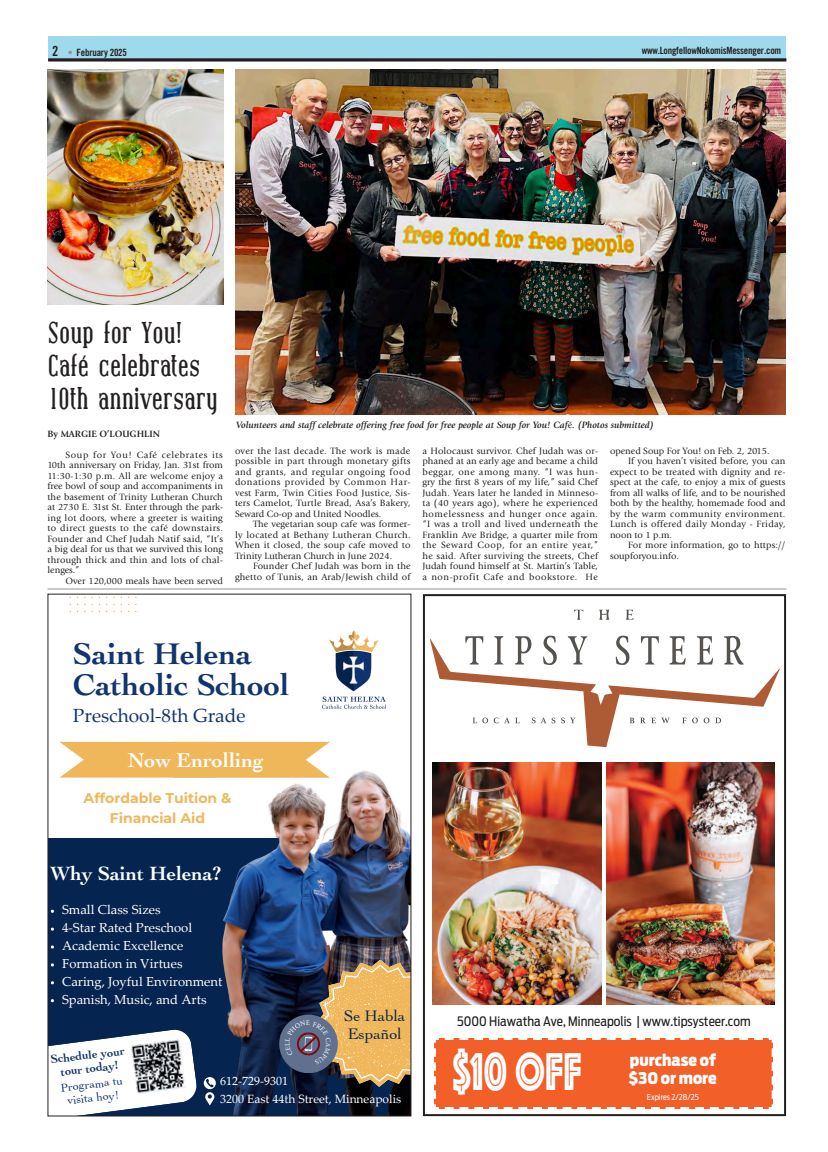
<style>
.page{position:relative;width:828px;height:1152px;background:#fff}
.page>*{position:absolute;margin:0;border:0;box-sizing:border-box;transform-origin:0 0}
.t1{font:55.3px "Phosphate Inline";color:#fff;scale:.73 1}
.t2{font:700 31.5px/30.8px "Cochin";color:#11346f}
.Headline_LNM_MCM{font:700 30px/33px "Covington Cond";color:#231f20}
.t3{font:700 21px "Cochin";color:#fff}
.t4{font:700 20.2px "Cochin";color:#fff}
.t5{font:19.1px "Palatino Linotype";color:#11346f}
.t6{font:900 16px/18px "Antenna Cond";color:#fff}
.t7{font:16px/18px "Cochin";color:#05244f}
.t8{font:700 14px/19.4px "Montserrat";color:#f0b75a;text-align:center}
.t9{font:13px/17.9px "Palatino Linotype";color:#fff}
.t10{font:13px "Antenna Cond";color:#231f20}
.t11{font:12px "Palatino Linotype";color:#fff}
.t12{font:700 12px/13.5px "Cochin";color:#11346f;text-align:center}
.t13{font:12px/13.5px "Cochin";color:#11346f;text-align:center}
.t14{font:10px "Trade Gothic LT Std Bd Cn 20";letter-spacing:-.02em;color:#231f20}
.Body_Copy{font:9.5px/10.5px "Giovanni Std";letter-spacing:.015em;color:#231f20;text-align:justify}
.Cutline{font:italic 700 9.5px "Giovanni Std";color:#231f20}
.Bylines{font:700 9.5px "Giovanni Std";color:#231f20}
.t15{font:8px "Antenna Cond";color:#fff}
.t16{font:6.7px "Road Race Stamp";color:#fff}
.s1{font-size:14px}
.s2{color:#939598}
.s3{font-weight:400;font-style:normal}
</style>
<div class="page">
<div style="left:48px;top:36px;width:738px;height:22px;background:#9fdaec"></div>
<hr style="left:48px;top:58px;width:738px;height:3px;background:#231f20">
<hr style="left:48px;top:589px;width:738px;height:1px;background:#939598">
<div style="left:423px;top:594px;width:363px;height:522px;border:2px solid #231f20"></div>
<img style="left:607px;top:762px;width:168px;height:242px">
<img style="left:433px;top:762px;width:168px;height:242px">
<svg style="left:599px;top:610px;width:11px;height:10px"></svg>
<svg style="left:626px;top:610px;width:8px;height:10px"></svg>
<svg style="left:574px;top:610px;width:9px;height:10px"></svg>
<svg style="left:430px;top:635px;width:350px;height:112px"></svg>
<div style="left:434px;top:1038px;width:339px;height:71px;background:#f25f29"></div>
<svg style="left:70px;top:596px;width:66px;height:16px"></svg>
<svg style="left:59px;top:742px;width:271px;height:36px;background:#f1bd68"></svg>
<div style="left:48px;top:838px;width:246px;height:149px;background:#05244f"></div>
<div style="left:48px;top:977px;width:268px;height:139px;background:#05244f"></div>
<svg style="left:49px;top:1030px;width:148px;height:84px"></svg>
<img style="left:216px;top:755px;width:193px;height:359px">
<img style="left:131px;top:1039px;width:55px;height:55px">
<img style="left:321px;top:630px;width:65px;height:79px">
<svg style="left:204px;top:1077px;width:12px;height:28px"></svg>
<svg style="left:51px;top:945px;width:3px;height:4px"></svg>
<div style="left:279px;top:1015px;width:59px;height:58px;background:#5f718f;border-radius:29px"></div>
<img style="left:47px;top:69px;width:177px;height:236px">
<img style="left:236px;top:69px;width:550px;height:346px">
<svg style="left:285px;top:960px;width:126px;height:127px"></svg>
<p class="t14" style="left:52px;top:46px;width:76px"><span class="s1">2</span> <span class="s2">•</span> February 2025</p>
<p class="t14" style="left:642px;top:44px;width:141px">www.LongfellowNokomisMessenger.com</p>
<p class="Headline_LNM_MCM" style="left:47px;top:317px;width:172px">Soup for You!<br>Café celebrates<br>10th anniversary</p>
<p class="Bylines" style="left:48px;top:428px;width:114px">By MARGIE O’LOUGHLIN</p>
<p class="Body_Copy" style="left:48px;top:449px;width:177px;text-indent:18px">Soup for You! Café celebrates its 10th anniversary on Friday, Jan. 31st from 11:30-1:30 p.m. All are welcome enjoy a free bowl of soup and accompaniments in the basement of Trinity Lutheran Church at 2730 E. 31st St. Enter through the park&shy;ing lot doors, where a greeter is waiting to direct guests to the café downstairs.<br>Founder and Chef Judah Natif said, “It’s a big deal for us that we survived this long through thick and thin and lots of chal&shy;lenges.”</p>
<p class="Body_Copy" style="left:66px;top:575px;width:159px">Over 120,000 meals have been served</p>
<p class="Cutline" style="left:236px;top:420px;width:419px">Volunteers and staff celebrate offering free food for free people at Soup for You! Caf<span class="s3">é</span>. (Photos submitted)</p>
<p class="Body_Copy" style="left:235px;top:446px;width:177px">over the last decade. The work is made possible in part through monetary gifts and grants, and regular ongoing food donations provided by Common Har&shy;vest Farm, Twin Cities Food Justice, Sis&shy;ters Camelot, Turtle Bread, Asa’s Bakery, Seward Co-op and United Noodles.</p>
<p class="Body_Copy" style="left:235px;top:519px;width:177px;text-indent:18px">The vegetarian soup cafe was former&shy;ly located at Bethany Lutheran Church.<br>When it closed, the soup cafe moved to Trinity Lutheran Church in June 2024.</p>
<p class="Body_Copy" style="left:235px;top:561px;width:177px;text-align:right">Founder Chef Judah was born in the ghetto of Tunis, an Arab/Jewish child of</p>
<p class="Body_Copy" style="left:423px;top:446px;width:177px">a Holocaust survivor. Chef Judah was or&shy;phaned at an early age and became a child beggar, one among many. “I was hun&shy;gry the first 8 years of my life,” said Chef Judah. Years later he landed in Minneso&shy;ta (40 years ago), where he experienced homelessness and hunger once again. “I was a troll and lived underneath the Franklin Ave Bridge, a quarter mile from the Seward Coop, for an entire year,” he said. After surviving the streets, Chef Judah found himself at St. Martin’s Table, a non-profit Cafe and bookstore. He</p>
<p class="Body_Copy" style="left:610px;top:446px;width:161px">opened Soup For You! on Feb. 2, 2015.</p>
<p class="Body_Copy" style="left:610px;top:456px;width:177px;text-indent:18px">If you haven’t visited before, you can expect to be treated with dignity and re&shy;spect at the cafe, to enjoy a mix of guests from all walks of life, and to be nourished both by the healthy, homemade food and by the warm community environment.<br>Lunch is offered daily Monday - Friday, noon to 1 p.m.</p>
<p class="Body_Copy" style="left:610px;top:540px;width:177px;text-indent:18px">For more information, go to https:// soupforyou.info.</p>
<p class="t2" style="left:73px;top:638px;width:218px">Saint Helena<br>Catholic School</p>
<p class="t5" style="left:73px;top:702px;width:174px">Preschool-8th Grade</p>
<p class="t3" style="left:128px;top:748px;width:137px">Now Enrolling</p>
<p class="t8" style="left:84px;top:788px;width:149px">Affordable Tuition &amp;<br>Financial Aid</p>
<p class="t4" style="left:50px;top:861px;width:173px">Why Saint Helena?</p>
<p class="t9" style="left:62px;top:901px;width:162px">Small Class Sizes<br>4-Star Rated Preschool<br>Academic Excellence<br>Formation in Virtues<br>Caring, Joyful Environment<br>Spanish, Music, and Arts</p>
<p class="t16" style="left:306px;top:1019px;width:6px">E</p>
<p class="t7" style="left:344px;top:1007px;width:63px">Se Habla<br>Español</p>
<p class="t12" style="left:50px;top:1053px;width:76px;rotate:-7deg">Schedule your tour today!</p>
<p class="t13" style="left:60px;top:1081px;width:64px;rotate:-7deg">Programa tu visita hoy!</p>
<p class="t11" style="left:220px;top:1073px;width:70px">612-729-9301</p>
<p class="t11" style="left:220px;top:1091px;width:183px">3200 East 44th Street, Minneapolis</p>
<p class="t10" style="left:457px;top:1013px;width:295px">5000 Hiawatha Ave, Minneapolis | www.tipsysteer.com</p>
<p class="t1" style="left:453px;top:1032px;width:178px">$10 off</p>
<p class="t6" style="left:629px;top:1051px;width:89px">purchase of $30 or more</p>
<p class="t15" style="left:647px;top:1092px;width:53px">Expires 2/28/25</p>
</div>
